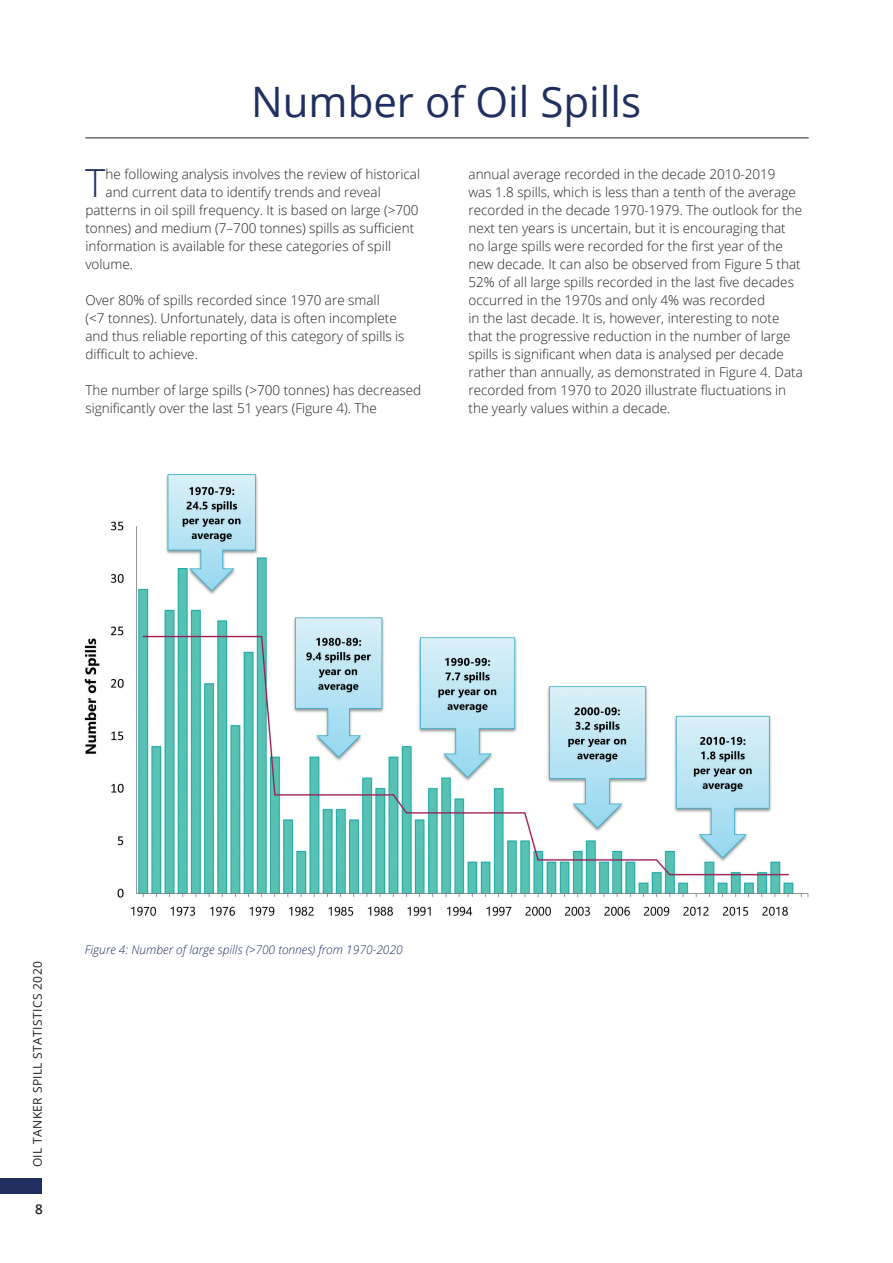
<style>
.page{position:relative;width:893px;height:1263px;background:#fff}
.page>*{position:absolute;margin:0;border:0;box-sizing:border-box;transform-origin:0 0}
.Heading{font:42px "Open Sans";color:#202f60}
.Body{font:300 38.7px "Open Sans";color:#202f60}
.Body-2{font:300 13.5px/18px "Open Sans";color:#231f20}
.t1{font:600 13.5px "Open Sans";color:#231f20}
.t2{font:italic 300 12px "Open Sans";color:#202f60}
.t3{font:12px "Open Sans";letter-spacing:.03em;color:#231f20}
</style>
<div class="page">
<div style="left:0;top:1178px;width:42px;height:16px;background:#202f60"></div>
<img style="left:84px;top:474px;width:725px;height:442px">
<hr style="left:85px;top:138px;width:724px;height:1px;background:#231f20">
<p class="Heading" style="left:251px;top:73px;width:392px">Number of Oil Spills</p>
<p class="Body" style="left:85px;top:156px;width:22px">T</p>
<p class="Body-2" style="left:106px;top:165px;width:316px">he following analysis involves the review of historical</p>
<p class="Body-2" style="left:106px;top:183px;width:277px">and current data to identify trends and reveal</p>
<p class="Body-2" style="left:85px;top:201px;width:335px">patterns in oil spill frequency. It is based on large (&gt;700</p>
<p class="Body-2" style="left:85px;top:219px;width:330px">tonnes) and medium (7–700 tonnes) spills as sufficient</p>
<p class="Body-2" style="left:85px;top:237px;width:307px">information is available for these categories of spill</p>
<p class="Body-2" style="left:85px;top:255px;width:49px">volume.</p>
<p class="Body-2" style="left:85px;top:291px;width:321px">Over 80% of spills recorded since 1970 are small<br>(&lt;7 tonnes). Unfortunately, data is often incomplete and thus reliable reporting of this category of spills is difficult to achieve.</p>
<p class="Body-2" style="left:85px;top:381px;width:337px">The number of large spills (&gt;700 tonnes) has decreased significantly over the last 51 years (Figure 4). The</p>
<p class="Body-2" style="left:468px;top:165px;width:336px">annual average recorded in the decade 2010-2019<br>was 1.8 spills, which is less than a tenth of the average recorded in the decade 1970-1979. The outlook for the next ten years is uncertain, but it is encouraging that no large spills were recorded for the first year of the new decade. It can also be observed from Figure 5 that 52% of all large spills recorded in the last five decades occurred in the 1970s and only 4% was recorded<br>in the last decade. It is, however, interesting to note that the progressive reduction in the number of large spills is significant when data is analysed per decade rather than annually, as demonstrated in Figure 4. Data recorded from 1970 to 2020 illustrate fluctuations in the yearly values within a decade.</p>
<p class="t3" style="left:29px;top:1167px;width:207px;rotate:-90deg">OIL TANKER SPILL STATISTICS 2020</p>
<p class="t1" style="left:35px;top:1200px;width:9px">8</p>
<p class="t2" style="left:85px;top:941px;width:320px">Figure 4: Number of large spills (&gt;700 tonnes) from 1970-2020</p>
</div>
